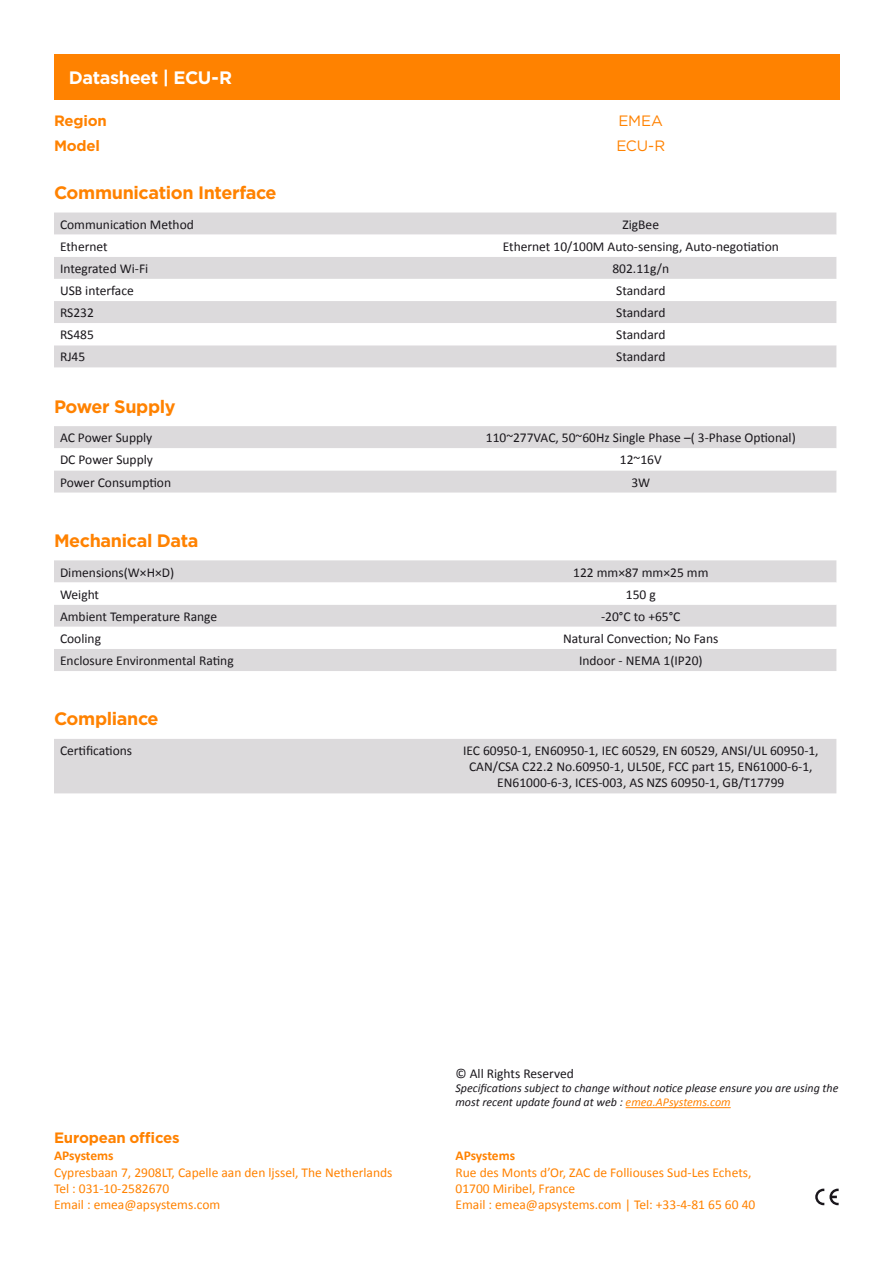
<style>
.page{position:relative;width:893px;height:1263px;background:#fff}
.page>*{position:absolute;margin:0;border:0;box-sizing:border-box;transform-origin:0 0}
.t1{font:700 18px "Gotham";letter-spacing:-.02em;color:#ff8200}
.t2{font:700 18px "Gotham";letter-spacing:-.025em;color:#fff}
.t3{font:700 15px "Gotham";letter-spacing:-.015em;color:#ff8200}
.t4{font:15px "Gotham";letter-spacing:-.015em;color:#ff8200}
.t5{font:13.5px/16.2px "Calibri";color:#1a171c;text-align:center}
.t6{font:13.5px/16.2px "Calibri";color:#ff8200}
.t7{font:700 13.5px "Calibri";letter-spacing:-.01em;color:#ff8200}
.t8{font:italic 12px/14.4px "Calibri";color:#1a171c}
.s1{color:#ff8200}
</style>
<div class="page">
<div style="left:54px;top:54px;width:785px;height:46px;background:#ff8200"></div>
<div style="left:54px;top:212px;width:782px;height:155px;background:#dcdadc"></div>
<svg style="left:54px;top:235px;width:782px;height:110px"></svg>
<div style="left:54px;top:426px;width:782px;height:66px;background:#dcdadc"></div>
<svg style="left:54px;top:448px;width:782px;height:22px"></svg>
<div style="left:54px;top:560px;width:782px;height:111px;background:#dcdadc"></div>
<svg style="left:54px;top:582px;width:782px;height:67px"></svg>
<div style="left:54px;top:739px;width:782px;height:54px;background:#dcdadc"></div>
<svg style="left:815px;top:1188px;width:24px;height:17px"></svg>
<hr style="left:626px;top:1107px;width:105px;height:1px;background:#ff8200">
<h1 class="t2" style="left:69px;top:66px;width:165px">Datasheet | ECU-R</h1>
<p class="t3" style="left:54px;top:111px;width:54px">Region</p>
<p class="t4" style="left:618px;top:111px;width:46px">EMEA</p>
<p class="t3" style="left:54px;top:135px;width:48px">Model</p>
<p class="t4" style="left:616px;top:136px;width:50px">ECU-R</p>
<h1 class="t1" style="left:54px;top:181px;width:224px">Communication Interface</h1>
<p class="t5" style="left:60px;top:216px;width:135px">Communication Method</p>
<p class="t5" style="left:622px;top:216px;width:38px">ZigBee</p>
<p class="t5" style="left:60px;top:238px;width:49px">Ethernet</p>
<p class="t5" style="left:503px;top:238px;width:278px">Ethernet 10/100M Auto-sensing, Auto-negotiation</p>
<p class="t5" style="left:60px;top:260px;width:90px">Integrated Wi-Fi</p>
<p class="t5" style="left:612px;top:260px;width:58px">802.11g/n</p>
<p class="t5" style="left:60px;top:282px;width:75px">USB interface</p>
<p class="t5" style="left:616px;top:282px;width:51px">Standard</p>
<p class="t5" style="left:60px;top:305px;width:35px">RS232</p>
<p class="t5" style="left:616px;top:305px;width:51px">Standard</p>
<p class="t5" style="left:60px;top:327px;width:35px">RS485</p>
<p class="t5" style="left:616px;top:327px;width:51px">Standard</p>
<p class="t5" style="left:60px;top:349px;width:27px">RJ45</p>
<p class="t5" style="left:616px;top:349px;width:51px">Standard</p>
<h1 class="t1" style="left:54px;top:394px;width:123px">Power Supply</h1>
<p class="t5" style="left:60px;top:430px;width:94px">AC Power Supply</p>
<p class="t5" style="left:486px;top:430px;width:311px">110~277VAC, 50~60Hz Single Phase –( 3-Phase Optional)</p>
<p class="t5" style="left:60px;top:452px;width:95px">DC Power Supply</p>
<p class="t5" style="left:620px;top:452px;width:43px">12~16V</p>
<p class="t5" style="left:60px;top:474px;width:113px">Power Consumption</p>
<p class="t5" style="left:631px;top:474px;width:20px">3W</p>
<h1 class="t1" style="left:54px;top:528px;width:146px">Mechanical Data</h1>
<p class="t5" style="left:60px;top:564px;width:116px">Dimensions(W×H×D)</p>
<p class="t5" style="left:573px;top:564px;width:137px">122 mm×87 mm×25 mm</p>
<p class="t5" style="left:60px;top:586px;width:41px">Weight</p>
<p class="t5" style="left:626px;top:586px;width:31px">150 g</p>
<p class="t5" style="left:60px;top:608px;width:159px">Ambient Temperature Range</p>
<p class="t5" style="left:601px;top:608px;width:81px">-20°C to +65°C</p>
<p class="t5" style="left:60px;top:630px;width:43px">Cooling</p>
<p class="t5" style="left:563px;top:630px;width:157px">Natural Convection; No Fans</p>
<p class="t5" style="left:60px;top:652px;width:175px">Enclosure Environmental Rating</p>
<p class="t5" style="left:579px;top:652px;width:125px">Indoor - NEMA 1(IP20)</p>
<h1 class="t1" style="left:54px;top:707px;width:106px">Compliance</h1>
<p class="t5" style="left:60px;top:742px;width:74px">Certifications</p>
<p class="t5" style="left:463px;top:742px;width:357px">IEC 60950-1, EN60950-1, IEC 60529, EN 60529, ANSI/UL 60950-1,<br>CAN/CSA C22.2 No.60950-1, UL50E, FCC part 15, EN61000-6-1,<br>EN61000-6-3, ICES-003, AS NZS 60950-1, GB/T17799</p>
<p class="t3" style="left:54px;top:1128px;width:127px">European offices</p>
<p class="t7" style="left:54px;top:1147px;width:61px">APsystems</p>
<p class="t6" style="left:54px;top:1164px;width:340px">Cypresbaan 7, 2908LT, Capelle aan den ljssel, The Netherlands<br>Tel : 031-10-2582670<br>Email : emea@apsystems.com</p>
<p class="t5" style="left:455px;top:1065px;width:120px">© All Rights Reserved</p>
<p class="t8" style="left:455px;top:1080px;width:384px">Specifications subject to change without notice please ensure you are using the most recent update found at web : <span class="s1">emea.APsystems.com</span></p>
<p class="t7" style="left:455px;top:1147px;width:61px">APsystems</p>
<p class="t6" style="left:455px;top:1164px;width:301px">Rue des Monts d’Or, ZAC de Folliouses Sud-Les Echets,<br>01700 Miribel, France<br>Email : emea@apsystems.com | Tel: +33-4-81 65 60 40</p>
</div>
